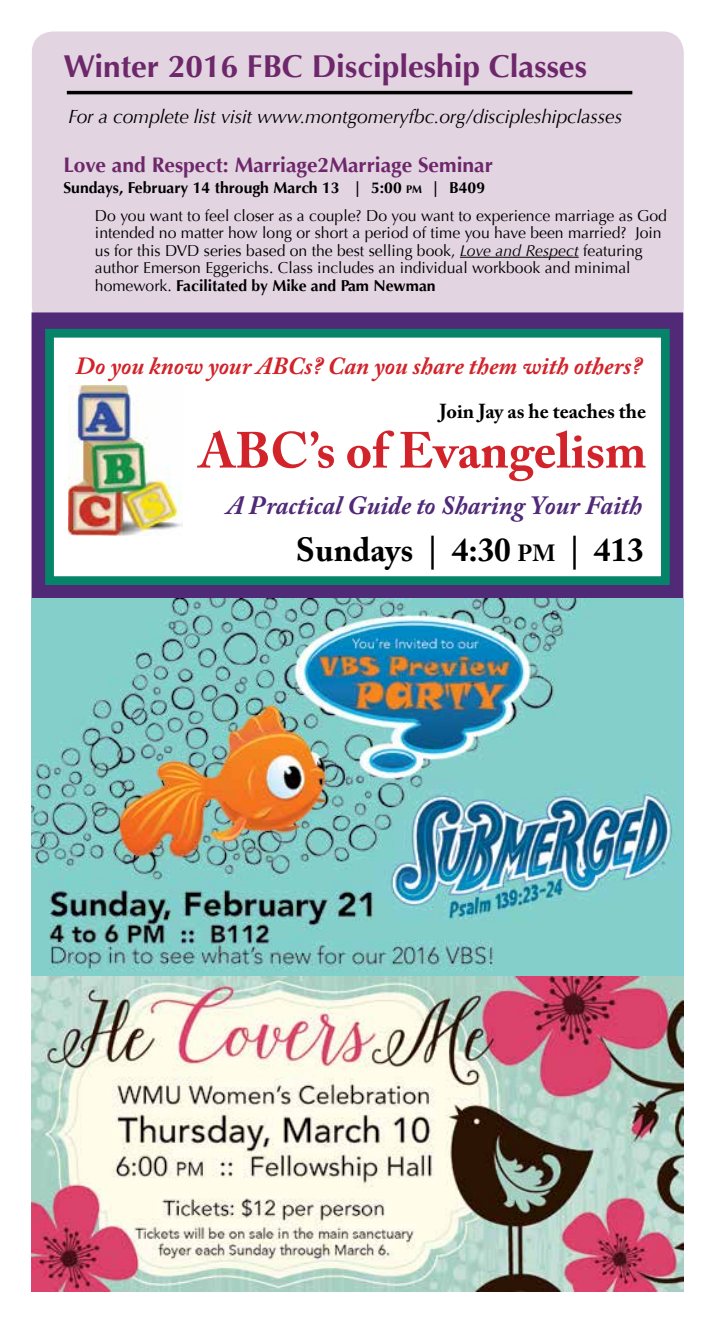
<style>
.page{position:relative;width:715px;height:1323px;background:#fff}
.page>*{position:absolute;margin:0;border:0;box-sizing:border-box;transform-origin:0 0}
.t1{font:700 50.23px "Adobe Caslon Pro";color:#d2232a}
.t2{font:700 33.25px "Adobe Caslon Pro";color:#000}
.t3{font:700 31.5px "Optima";color:#6d276a}
.t4{font:italic 700 26.25px "Adobe Caslon Pro";color:#502977}
.t5{font:italic 700 24.5px "Adobe Caslon Pro";color:#d2232a}
.t6{font:700 21px "Optima";color:#6d276a}
.t7{font:700 20.12px "Adobe Caslon Pro";color:#000}
.t8{font:italic 19.25px "Optima";letter-spacing:-.01em;color:#000}
.t9{font:15.75px/17.5px "Optima";color:#000}
.s1{font-weight:700}
.s2{font-weight:700;font-size:11.03px}
.s3{font-style:italic}
.s4{font-size:23.28px}
.s5{font-style:inherit}
</style>
<div class="page">
<div style="left:32px;top:32px;width:651px;height:296px;background:#e2d4e1;border-radius:21px"></div>
<hr style="left:67px;top:91px;width:565px;height:3px;background:#000">
<hr style="left:459px;top:257px;width:119px;height:1px;background:#000">
<div style="left:32px;top:312px;width:650px;height:287px;border:18px solid #502977"></div>
<div style="left:45px;top:329px;width:624px;height:256px;border:9px solid #058469"></div>
<img style="left:69px;top:385px;width:113px;height:151px">
<img style="left:32px;top:598px;width:650px;height:378px">
<img style="left:32px;top:976px;width:650px;height:315px">
<h3 class="t3" style="left:63px;top:48px;width:524px">Winter 2016 FBC Discipleship Classes</h3>
<p class="t8" style="left:68px;top:105px;width:555px">For a complete list visit www.montgomeryfbc.org/discipleshipclasses</p>
<h3 class="t6" style="left:63px;top:152px;width:430px">Love and Respect: Marriage2Marriage Seminar</h3>
<p class="t9" style="left:95px;top:174px;width:573px;line-height:28px;text-indent:-32px"><span class="s1">Sundays, February 14 through March 13 | 5:00</span> <span class="s2">pm</span> <span class="s1">| B409<br></span>Do you want to feel closer as a couple? Do you want to experience marriage as God</p>
<p class="t9" style="left:95px;top:224px;width:567px">intended no matter how long or short a period of time you have been married? Join us for this DVD series based on the best selling book, <span class="s3">Love and Respect</span> featuring author Emerson Eggerichs. Class includes an individual workbook and minimal homework. <span class="s1">Facilitated by Mike and Pam Newman</span></p>
<h3 class="t5" style="left:75px;top:351px;width:567px">Do you know your ABCs? Can you share them with others?</h3>
<p class="t7" style="left:439px;top:399px;width:208px">Join Jay as he teaches the</p>
<h1 class="t1" style="left:199px;top:421px;width:448px">ABC’s of Evangelism</h1>
<h3 class="t4" style="left:226px;top:489px;width:417px">A Practical Guide to Sharing Your Faith</h3>
<h2 class="t2" style="left:295px;top:530px;width:349px">Sundays | 4:30 <span class="s4">pm</span> <span class="s5">| 413</span></h2>
</div>
